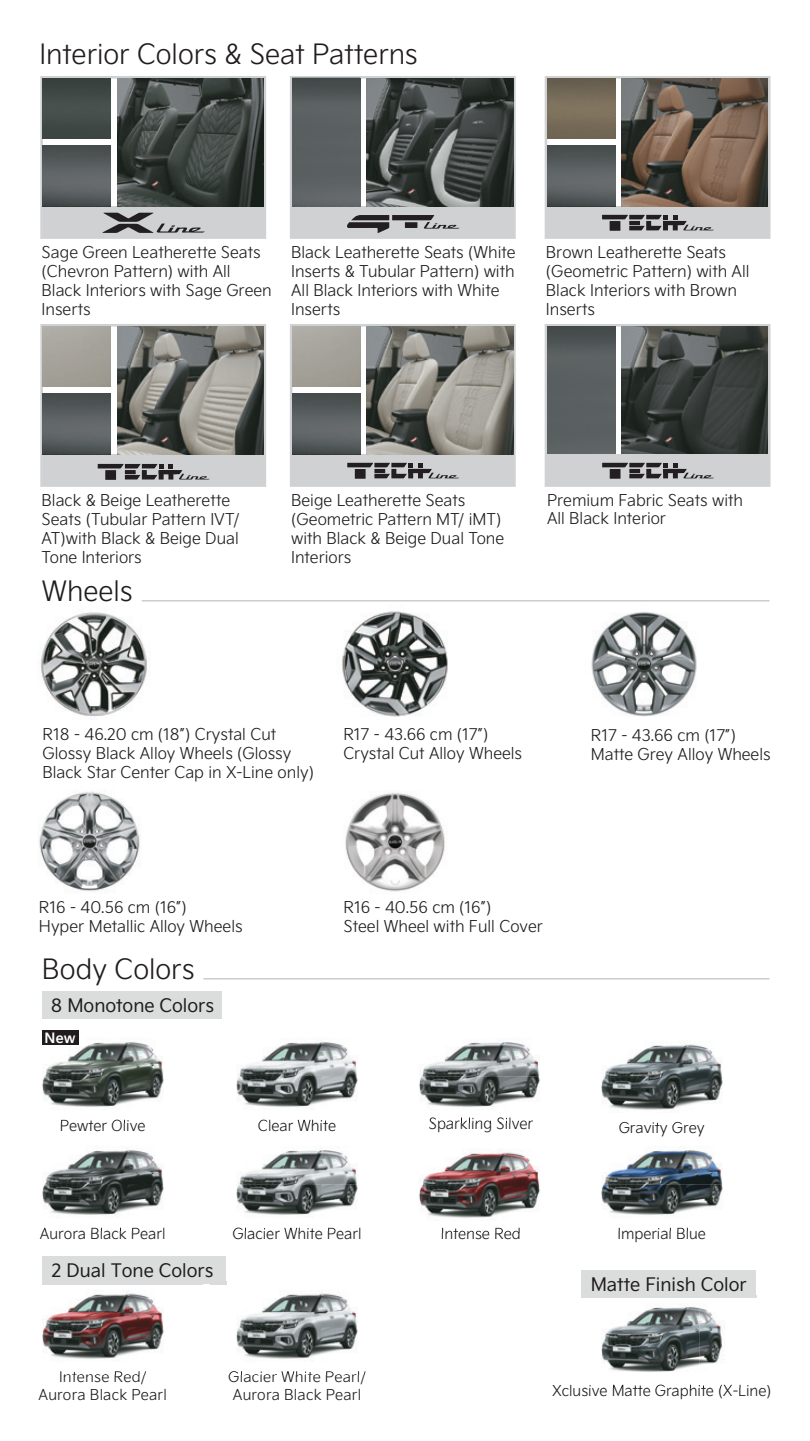
<style>
.page{position:relative;width:810px;height:1441px;background:#fff}
.page>*{position:absolute;margin:0;border:0;box-sizing:border-box;transform-origin:0 0}
.t1{font:27px "KI Abody Latinbasic Light";color:#211d1e}
.t2{font:18px "KI Abody Latinbasic Regular";color:#211d1e}
.t3{font:15.75px/18.9px "KI Abody Latinbasic Light";color:#211d1e}
.t4{font:14.62px/17.3px "KI Abody Latinbasic Light";color:#211d1e;text-align:center}
.t5{font:13.72px "KI Abody Latinbasic Bold";color:#fff}
</style>
<div class="page">
<img style="left:342px;top:611px;width:106px;height:106px">
<img style="left:591px;top:612px;width:106px;height:105px">
<img style="left:39px;top:791px;width:101px;height:101px">
<img style="left:345px;top:793px;width:100px;height:99px">
<img style="left:41px;top:612px;width:106px;height:105px">
<hr style="left:142px;top:600px;width:628px;height:1px;background:#babcbe">
<hr style="left:203px;top:978px;width:567px;height:1px;background:#babcbe">
<div style="left:581px;top:1270px;width:175px;height:27px;background:#dbdddd"></div>
<div style="left:42px;top:1256px;width:184px;height:28px;background:#dbdddd"></div>
<img style="left:420px;top:1150px;width:120px;height:36px">
<img style="left:419px;top:1186px;width:121px;height:32px">
<img style="left:442px;top:1227px;width:78px;height:6px">
<img style="left:239px;top:1040px;width:301px;height:36px">
<img style="left:236px;top:1076px;width:304px;height:45px">
<img style="left:430px;top:1117px;width:103px;height:5px">
<img style="left:604px;top:1147px;width:119px;height:37px">
<img style="left:601px;top:1184px;width:122px;height:46px">
<img style="left:619px;top:1227px;width:86px;height:3px">
<img style="left:604px;top:1044px;width:118px;height:34px">
<img style="left:601px;top:1078px;width:122px;height:44px">
<img style="left:620px;top:1122px;width:62px;height:3px">
<img style="left:42px;top:1148px;width:123px;height:82px">
<img style="left:42px;top:1227px;width:122px;height:3px">
<img style="left:42px;top:1030px;width:122px;height:78px">
<img style="left:61px;top:1119px;width:68px;height:3px">
<img style="left:581px;top:1295px;width:176px;height:77px">
<img style="left:581px;top:1295px;width:175px;height:2px">
<img style="left:589px;top:1384px;width:160px;height:3px">
<img style="left:239px;top:1149px;width:118px;height:35px">
<img style="left:236px;top:1184px;width:125px;height:46px">
<img style="left:234px;top:1227px;width:126px;height:3px">
<img style="left:393px;top:1040px;width:3px;height:81px">
<img style="left:259px;top:1119px;width:76px;height:3px">
<div style="left:42px;top:991px;width:180px;height:27px;background:#dbdddd"></div>
<div style="left:42px;top:1030px;width:36px;height:14px;background:#211d1e"></div>
<img style="left:211px;top:1281px;width:147px;height:80px">
<img style="left:211px;top:1281px;width:15px;height:3px">
<img style="left:229px;top:1371px;width:137px;height:3px">
<img style="left:42px;top:1284px;width:160px;height:75px">
<img style="left:60px;top:1371px;width:86px;height:3px">
<svg style="left:290px;top:76px;width:226px;height:163px"></svg>
<svg style="left:40px;top:76px;width:226px;height:163px"></svg>
<svg style="left:545px;top:76px;width:226px;height:163px"></svg>
<div style="left:610px;top:221px;width:10px;height:10px;background:#231f20"></div>
<svg style="left:40px;top:324px;width:226px;height:163px"></svg>
<div style="left:105px;top:470px;width:11px;height:10px;background:#231f20"></div>
<svg style="left:290px;top:324px;width:226px;height:163px"></svg>
<div style="left:355px;top:469px;width:11px;height:10px;background:#231f20"></div>
<svg style="left:545px;top:324px;width:226px;height:163px"></svg>
<div style="left:610px;top:469px;width:11px;height:10px;background:#231f20"></div>
<h1 class="t1" style="left:39px;top:40px;width:380px">Interior Colors &amp; Seat Patterns</h1>
<p class="t3" style="left:42px;top:244px;width:232px">Sage Green Leatherette Seats (Chevron Pattern) with All<br>Black Interiors with Sage Green<br>Inserts</p>
<p class="t3" style="left:546px;top:244px;width:205px">Brown Leatherette Seats (Geometric Pattern) with All<br>Black Interiors with Brown<br>Inserts</p>
<p class="t3" style="left:291px;top:244px;width:226px">Black Leatherette Seats (White<br>Inserts &amp; Tubular Pattern) with<br>All Black Interiors with White<br>Inserts</p>
<p class="t3" style="left:42px;top:492px;width:199px">Black &amp; Beige Leatherette<br>Seats (Tubular Pattern IVT/<br>AT)with Black &amp; Beige Dual<br>Tone Interiors</p>
<p class="t3" style="left:291px;top:492px;width:215px">Beige Leatherette Seats (Geometric Pattern MT/ iMT) with Black &amp; Beige Dual Tone<br>Interiors</p>
<p class="t3" style="left:547px;top:491px;width:198px">Premium Fabric Seats with<br>All Black Interior</p>
<h1 class="t1" style="left:42px;top:576px;width:92px">Wheels</h1>
<p class="t3" style="left:43px;top:726px;width:273px">R18 - 46.20 cm (18”) Crystal Cut<br>Glossy Black Alloy Wheels (Glossy<br>Black Star Center Cap in X-Line only)</p>
<p class="t3" style="left:343px;top:726px;width:180px">R17 - 43.66 cm (17”)<br>Crystal Cut Alloy Wheels</p>
<p class="t3" style="left:591px;top:727px;width:181px">R17 - 43.66 cm (17”)<br>Matte Grey Alloy Wheels</p>
<p class="t3" style="left:39px;top:899px;width:205px">R16 - 40.56 cm (16”)<br>Hyper Metallic Alloy Wheels</p>
<p class="t3" style="left:344px;top:899px;width:201px">R16 - 40.56 cm (16”)<br>Steel Wheel with Full Cover</p>
<h1 class="t1" style="left:42px;top:954px;width:154px">Body Colors</h1>
<p class="t2" style="left:51px;top:995px;width:165px">8 Monotone Colors</p>
<p class="t5" style="left:44px;top:1030px;width:33px">New</p>
<p class="t4" style="left:60px;top:1118px;width:87px">Pewter Olive</p>
<p class="t4" style="left:258px;top:1118px;width:80px">Clear White</p>
<p class="t4" style="left:40px;top:1225px;width:127px">Aurora Black Pearl</p>
<p class="t2" style="left:52px;top:1261px;width:163px">2 Dual Tone Colors</p>
<p class="t4" style="left:233px;top:1225px;width:130px">Glacier White Pearl</p>
<p class="t4" style="left:39px;top:1369px;width:130px">Intense Red/<br>Aurora Black Pearl</p>
<p class="t4" style="left:228px;top:1369px;width:139px">Glacier White Pearl/<br>Aurora Black Pearl</p>
<p class="t4" style="left:429px;top:1115px;width:106px">Sparkling Silver</p>
<p class="t4" style="left:441px;top:1225px;width:82px">Intense Red</p>
<p class="t4" style="left:619px;top:1120px;width:87px">Gravity Grey</p>
<p class="t4" style="left:617px;top:1225px;width:90px">Imperial Blue</p>
<p class="t2" style="left:591px;top:1274px;width:157px">Matte Finish Color</p>
<p class="t4" style="left:552px;top:1382px;width:221px">Xclusive Matte Graphite (X-Line)</p>
</div>
